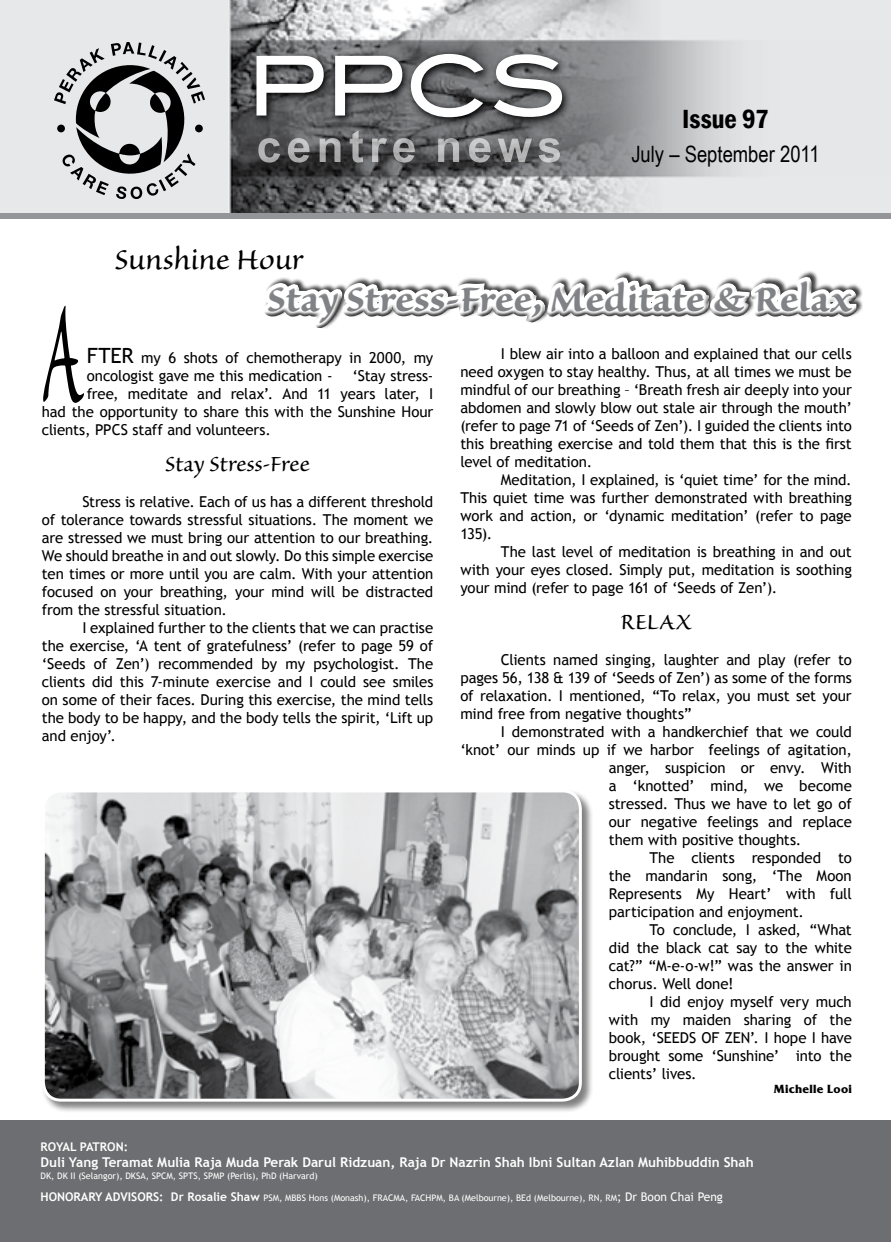
<style>
.page{position:relative;width:891px;height:1242px;background:#fff}
.page>*{position:absolute;margin:0;border:0;box-sizing:border-box;transform-origin:0 0}
._1para{font:176.4px "Sanvito Pro";color:#000;scale:.4 1}
.t1{font:700 45px "Sanvito Pro";color:#808285}
.bodytxt{font:36px "Sanvito Pro";letter-spacing:-.005em;color:#000}
.bodytxt-2{font:27px "Sanvito Pro";letter-spacing:-.01em;color:#000}
.t2{font:600 condensed 27px "Franklin Gothic";color:#000}
.t3{font:22.5px "Arial Narrow";color:#000}
.bodytxt-3{font:15px/18px "Trebuchet MS";letter-spacing:-.005em;color:#000;text-align:justify}
._1para-2{font:15px/18px "Trebuchet MS";letter-spacing:-.005em;color:#000}
.t4{font:700 13.5px "Trebuchet MS";color:#fff}
.speaker_details{font:700 12.45px "Friz Quadrata";letter-spacing:.015em;color:#000}
.t5{font:700 12px "Trebuchet MS";color:#fff}
.t6{font:9px "Trebuchet MS";color:#fff}
.s1{font-size:21px}
.s2{font-weight:700;font-size:12px}
.s3{font-size:12px}
</style>
<div class="page">
<img style="left:0;top:0;width:891px;height:213px">
<svg style="left:54px;top:42px;width:151px;height:157px;background:#a9a9aa"></svg>
<div style="left:57px;top:125px;width:8px;height:7px;background:#000;border-radius:50%"></div>
<div style="left:195px;top:125px;width:8px;height:7px;background:#000;border-radius:50%"></div>
<div style="left:0;top:213px;width:891px;height:6px;background:#939598"></div>
<svg style="left:250px;top:48px;width:322px;height:80px;background:#636466"></svg>
<svg style="left:257px;top:54px;width:305px;height:63px"></svg>
<svg style="left:258px;top:130px;width:302px;height:33px;background:#727274"></svg>
<div style="left:0;top:1120px;width:891px;height:122px;background:#6d6e71"></div>
<div style="left:260px;top:276px;width:602px;height:58px;background:#000;opacity:.75"></div>
<div style="left:41px;top:789px;width:552px;height:324px;background:#000;opacity:.5"></div>
<img style="left:43px;top:791px;width:537px;height:309px">
<div style="left:42px;top:789px;width:540px;height:313px;border:3px solid #fff;border-radius:18px"></div>
<p class="bodytxt" style="left:115px;top:240px;width:190px">Sunshine Hour</p>
<p class="t2" style="left:682px;top:100px;width:88px">Issue 97</p>
<p class="t3" style="left:631px;top:138px;width:190px">July – September 2011</p>
<h2 class="t1" style="left:267px;top:274px;width:586px">Stay Stress-Free, Meditate &amp; Relax</h2>
<p class="_1para" style="left:42px;top:258px;width:105px">A</p>
<p class="bodytxt-3" style="left:460px;top:345px;width:393px;text-indent:40px">I blew air into a balloon and explained that our cells need oxygen to stay healthy. Thus, at all times we must be mindful of our breathing – ‘Breath fresh air deeply into your abdomen and slowly blow out stale air through the mouth’ (refer to page 71 of ‘Seeds of Zen’). I guided the clients into this breathing exercise and told them that this is the first level of meditation.</p>
<p class="bodytxt-3" style="left:460px;top:471px;width:393px;text-indent:40px">Meditation, I explained, is ‘quiet time’ for the mind.<br>This quiet time was further demonstrated with breathing work and action, or ‘dynamic meditation’ (refer to page 135).</p>
<p class="bodytxt-3" style="left:460px;top:543px;width:393px;text-indent:40px">The last level of meditation is breathing in and out with your eyes closed. Simply put, meditation is soothing your mind (refer to page 161 of ‘Seeds of Zen’).</p>
<p class="bodytxt-2" style="left:621px;top:607px;width:72px">RELAX</p>
<p class="bodytxt-3" style="left:460px;top:651px;width:393px;text-indent:40px">Clients named singing, laughter and play (refer to pages 56, 138 &amp; 139 of ‘Seeds of Zen’) as some of the forms of relaxation. I mentioned, “To relax, you must set your mind free from negative thoughts”</p>
<p class="bodytxt-3" style="left:501px;top:723px;width:352px">I demonstrated with a handkerchief that we could</p>
<p class="bodytxt-3" style="left:460px;top:741px;width:393px">‘knot’ our minds up if we harbor feelings of agitation,</p>
<p class="bodytxt-3" style="left:609px;top:759px;width:244px">anger, suspicion or envy. With</p>
<p class="bodytxt-3" style="left:609px;top:777px;width:244px">a ‘knotted’ mind, we become</p>
<p class="bodytxt-3" style="left:609px;top:795px;width:244px">stressed. Thus we have to let go of</p>
<p class="bodytxt-3" style="left:609px;top:813px;width:244px">our negative feelings and replace</p>
<p class="bodytxt-3" style="left:609px;top:831px;width:194px">them with positive thoughts.</p>
<p class="bodytxt-3" style="left:609px;top:849px;width:244px;text-indent:40px">The clients responded to the mandarin song, ‘The Moon Represents My Heart’ with full participation and enjoyment.</p>
<p class="bodytxt-3" style="left:609px;top:921px;width:245px;text-indent:40px">To conclude, I asked, “What did the black cat say to the white cat?” “M-e-o-w!” was the answer in chorus. Well done!</p>
<p class="bodytxt-3" style="left:609px;top:993px;width:244px;text-indent:40px">I did enjoy myself very much with my maiden sharing of the book, ‘SEEDS OF ZEN’. I hope I have brought some ‘Sunshine’ into the clients’ lives.</p>
<p class="speaker_details" style="left:774px;top:1082px;width:80px">Michelle Looi</p>
<p class="_1para-2" style="left:87px;top:349px;width:348px"><span class="s1">FTER</span> my 6 shots of chemotherapy in 2000, my oncologist gave me this medication -</p>
<p class="_1para-2" style="left:353px;top:367px;width:82px">‘Stay stress-</p>
<p class="_1para-2" style="left:87px;top:385px;width:348px">free, meditate and relax’. And 11 years later, I</p>
<p class="_1para-2" style="left:42px;top:403px;width:393px">had the opportunity to share this with the Sunshine Hour</p>
<p class="_1para-2" style="left:42px;top:421px;width:231px">clients, PPCS staff and volunteers.</p>
<p class="bodytxt-2" style="left:165px;top:450px;width:146px">Stay Stress-Free</p>
<p class="bodytxt-3" style="left:42px;top:493px;width:393px;text-indent:40px">Stress is relative. Each of us has a different threshold of tolerance towards stressful situations. The moment we are stressed we must bring our attention to our breathing.<br>We should breathe in and out slowly. Do this simple exercise ten times or more until you are calm. With your attention focused on your breathing, your mind will be distracted from the stressful situation.</p>
<p class="bodytxt-3" style="left:42px;top:619px;width:393px;text-indent:40px">I explained further to the clients that we can practise the exercise, ‘A tent of gratefulness’ (refer to page 59 of ‘Seeds of Zen’) recommended by my psychologist. The clients did this 7-minute exercise and I could see smiles on some of their faces. During this exercise, the mind tells the body to be happy, and the body tells the spirit, ‘Lift up and enjoy’.</p>
<p class="t5" style="left:40px;top:1139px;width:89px">ROYAL PATRON:</p>
<p class="t4" style="left:40px;top:1154px;width:715px">Duli Yang Teramat Mulia Raja Muda Perak Darul Ridzuan, Raja Dr Nazrin Shah Ibni Sultan Azlan Muhibbuddin Shah</p>
<p class="t6" style="left:40px;top:1171px;width:279px">DK, DK II (Selangor), DKSA, SPCM, SPTS, SPMP (Perlis), PhD (Harvard)</p>
<p class="t6" style="left:40px;top:1193px;width:684px"><span class="s2">HONORARY ADVISORS: Dr Rosalie Shaw</span> PSM, MBBS Hons (Monash), FRACMA, FACHPM, BA (Melbourne), BEd (Melbourne), RN, RM<span class="s3">; Dr Boon Chai Peng</span></p>
</div>
